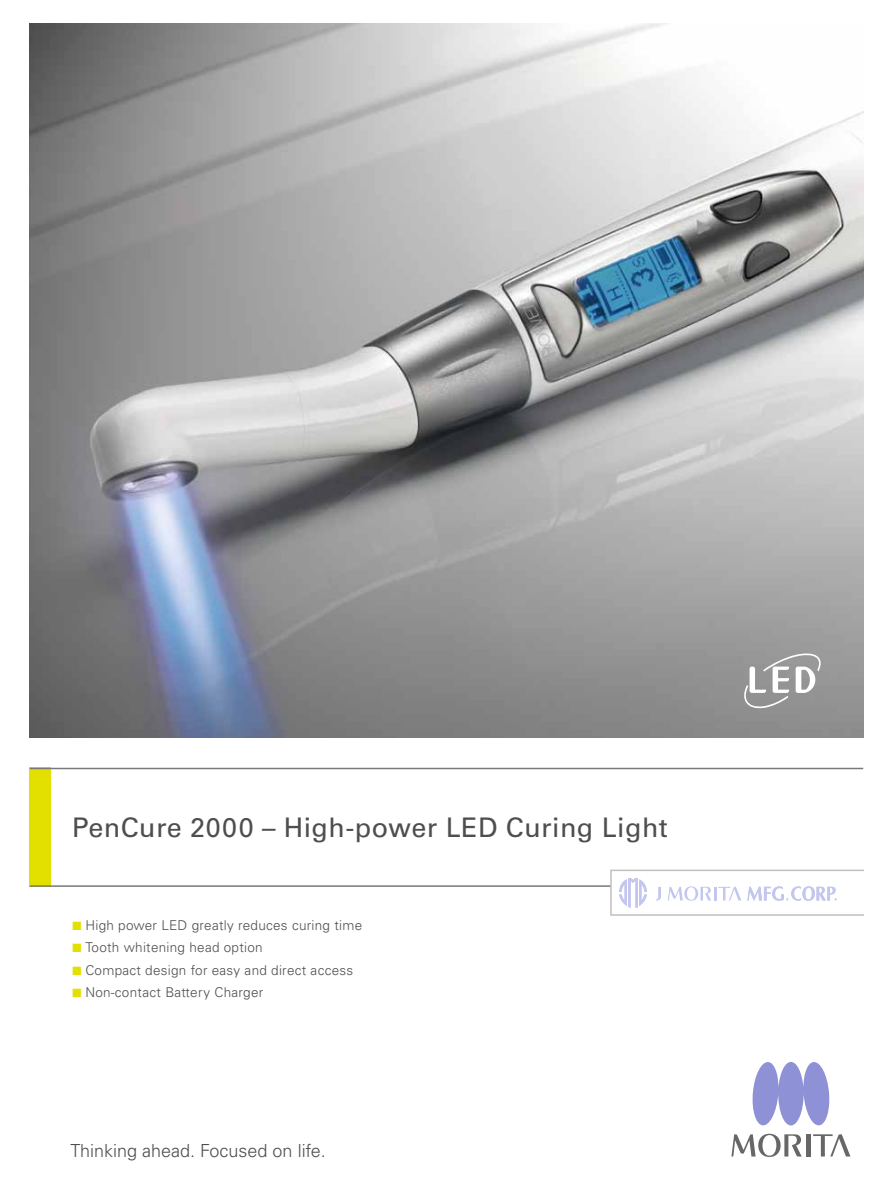
<style>
.page{position:relative;width:893px;height:1191px;background:#fff}
.page>*{position:absolute;margin:0;border:0;box-sizing:border-box;transform-origin:0 0}
.t1{font:27px "Univers";letter-spacing:.015em;color:#4e4e4d}
.t2{font:300 18px "Univers";color:#4e4e4d}
.t3{font:300 13.5px/22.5px "Univers";letter-spacing:.02em;color:#4e4e4d}
.s1{font-family:"Extra S One";font-weight:400;font-size:16.5px;color:#e3e000}
</style>
<div class="page">
<div style="left:30px;top:767px;width:21px;height:120px;background:#e3e000"></div>
<svg style="left:752px;top:1062px;width:78px;height:64px"></svg>
<svg style="left:813px;top:1134px;width:37px;height:22px"></svg>
<hr style="left:806px;top:1134px;width:4px;height:22px;background:#676767">
<svg style="left:731px;top:1133px;width:71px;height:24px"></svg>
<hr style="left:30px;top:885px;width:833px;height:2px;background:#777877">
<hr style="left:30px;top:767px;width:833px;height:2px;background:#777877">
<img style="left:30px;top:23px;width:833px;height:715px">
<svg style="left:740px;top:650px;width:86px;height:60px"></svg>
<div style="left:611px;top:870px;width:253px;height:45px;background:#fff"></div>
<div style="left:610px;top:869px;width:255px;height:46px;border:2px solid #c0c0c1"></div>
<svg style="left:619px;top:877px;width:28px;height:31px"></svg>
<svg style="left:656px;top:887px;width:5px;height:13px"></svg>
<svg style="left:747px;top:886px;width:90px;height:14px"></svg>
<svg style="left:668px;top:886px;width:73px;height:14px"></svg>
<h1 class="t1" style="left:72px;top:818px;width:597px">PenCure 2000 – High-power LED Curing Light</h1>
<p class="t3" style="left:72px;top:914px;width:291px"><span class="s1">C</span> High power LED greatly reduces curing time <span class="s1">C</span> Tooth whitening head option<br><span class="s1">C</span> Compact design for easy and direct access <span class="s1">C</span> Non-contact Battery Charger</p>
<h2 class="t2" style="left:71px;top:1144px;width:257px">Thinking ahead. Focused on life.</h2>
</div>
